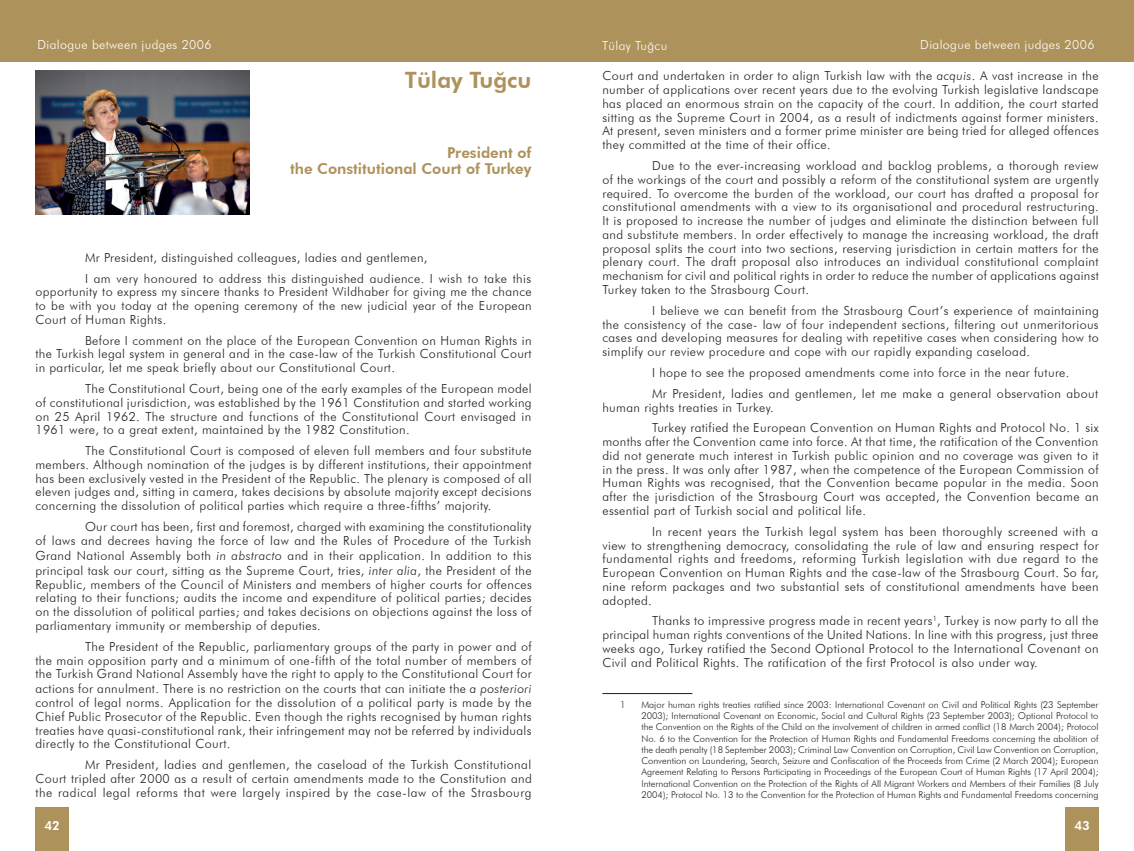
<style>
.page{position:relative;width:1134px;height:851px;background:#fff}
.page>*{position:absolute;margin:0;border:0;box-sizing:border-box;transform-origin:0 0}
.Noms_personnalités{font:800 22.5px "Futura BT";color:#ae925b}
.Titre_personnalités{font:800 15px/16.2px "Futura BT";color:#ae925b;text-align:right}
.Texte{font:300 12.5px/13.8px "Futura BT";letter-spacing:.03em;color:#231f20;text-align:justify}
.Nom_Gauche{font:300 12.5px "Futura BT";letter-spacing:.03em;color:#fff}
.t1{font:800 12.5px "Futura BT";color:#fff}
.Note{font:300 9.38px/11.2px "Futura BT";color:#282526;text-align:justify}
.s1{font-style:italic}
</style>
<div class="page">
<div style="left:35px;top:806px;width:34px;height:44px;background:#ae925b"></div>
<div style="left:1065px;top:806px;width:33px;height:44px;background:#ae925b"></div>
<div style="left:0;top:0;width:1134px;height:61px;background:#ae925b"></div>
<img style="left:36px;top:71px;width:214px;height:143px">
<hr style="left:602px;top:693px;width:90px;height:1px;background:#231f20">
<p class="Nom_Gauche" style="left:37px;top:37px;width:176px">Dialogue between judges 2006</p>
<p class="Nom_Gauche" style="left:920px;top:37px;width:176px">Dialogue between judges 2006</p>
<p class="Noms_personnalités" style="left:405px;top:66px;width:128px">Tülay Tuğcu</p>
<p class="Nom_Gauche" style="left:602px;top:38px;width:67px">Tülay Tuğcu</p>
<p class="Texte" style="left:602px;top:69px;width:498px">Court and undertaken in order to align Turkish law with the <span class="s1">acquis</span>. A vast increase in the number of applications over recent years due to the evolving Turkish legislative landscape has placed an enormous strain on the capacity of the court. In addition, the court started sitting as the Supreme Court in 2004, as a result of indictments against former ministers.<br>At present, seven ministers and a former prime minister are being tried for alleged offences they committed at the time of their office.</p>
<p class="Texte" style="left:602px;top:159px;width:498px;text-indent:50px">Due to the ever-increasing workload and backlog problems, a thorough review of the workings of the court and possibly a reform of the constitutional system are urgently required. To overcome the burden of the workload, our court has drafted a proposal for constitutional amendments with a view to its organisational and procedural restructuring.<br>It is proposed to increase the number of judges and eliminate the distinction between full and substitute members. In order effectively to manage the increasing workload, the draft proposal splits the court into two sections, reserving jurisdiction in certain matters for the plenary court. The draft proposal also introduces an individual constitutional complaint mechanism for civil and political rights in order to reduce the number of applications against Turkey taken to the Strasbourg Court.</p>
<p class="Texte" style="left:602px;top:303px;width:498px;text-indent:50px">I believe we can benefit from the Strasbourg Court’s experience of maintaining the consistency of the case- law of four independent sections, filtering out unmeritorious cases and developing measures for dealing with repetitive cases when considering how to simplify our review procedure and cope with our rapidly expanding caseload.</p>
<p class="Texte" style="left:652px;top:365px;width:419px">I hope to see the proposed amendments come into force in the near future.</p>
<p class="Texte" style="left:602px;top:386px;width:497px;text-indent:50px">Mr President, ladies and gentlemen, let me make a general observation about human rights treaties in Turkey.</p>
<p class="Texte" style="left:602px;top:421px;width:498px;text-indent:50px">Turkey ratified the European Convention on Human Rights and Protocol No. 1 six months after the Convention came into force. At that time, the ratification of the Convention did not generate much interest in Turkish public opinion and no coverage was given to it in the press. It was only after 1987, when the competence of the European Commission of Human Rights was recognised, that the Convention became popular in the media. Soon after the jurisdiction of the Strasbourg Court was accepted, the Convention became an essential part of Turkish social and political life.</p>
<p class="Texte" style="left:602px;top:524px;width:498px;text-indent:50px">In recent years the Turkish legal system has been thoroughly screened with a view to strengthening democracy, consolidating the rule of law and ensuring respect for fundamental rights and freedoms, reforming Turkish legislation with due regard to the European Convention on Human Rights and the case-law of the Strasbourg Court. So far, nine reform packages and two substantial sets of constitutional amendments have been adopted.</p>
<p class="Texte" style="left:602px;top:614px;width:498px;text-indent:50px">Thanks to impressive progress made in recent years<sup>1</sup>, Turkey is now party to all the principal human rights conventions of the United Nations. In line with this progress, just three weeks ago, Turkey ratified the Second Optional Protocol to the International Covenant on Civil and Political Rights. The ratification of the first Protocol is also under way.</p>
<p class="Note" style="left:620px;top:698px;width:7px">1</p>
<p class="Note" style="left:641px;top:698px;width:459px">Major human rights treaties ratified since 2003: International Covenant on Civil and Political Rights (23 September 2003); International Covenant on Economic, Social and Cultural Rights (23 September 2003); Optional Protocol to the Convention on the Rights of the Child on the involvement of children in armed conflict (18 March 2004); Protocol No. 6 to the Convention for the Protection of Human Rights and Fundamental Freedoms concerning the abolition of the death penalty (18 September 2003); Criminal Law Convention on Corruption, Civil Law Convention on Corruption, Convention on Laundering, Search, Seizure and Confiscation of the Proceeds from Crime (2 March 2004); European Agreement Relating to Persons Participating in Proceedings of the European Court of Human Rights (17 April 2004); International Convention on the Protection of the Rights of All Migrant Workers and Members of their Families (8 July 2004); Protocol No. 13 to the Convention for the Protection of Human Rights and Fundamental Freedoms concerning</p>
<p class="Titre_personnalités" style="left:290px;top:144px;width:243px">President of<br>the Constitutional Court of Turkey</p>
<p class="Texte" style="left:85px;top:250px;width:344px">Mr President, distinguished colleagues, ladies and gentlemen,</p>
<p class="Texte" style="left:35px;top:271px;width:498px;text-indent:50px">I am very honoured to address this distinguished audience. I wish to take this opportunity to express my sincere thanks to President Wildhaber for giving me the chance to be with you today at the opening ceremony of the new judicial year of the European Court of Human Rights.</p>
<p class="Texte" style="left:35px;top:333px;width:498px;text-indent:50px">Before I comment on the place of the European Convention on Human Rights in the Turkish legal system in general and in the case-law of the Turkish Constitutional Court in particular, let me speak briefly about our Constitutional Court.</p>
<p class="Texte" style="left:35px;top:381px;width:498px;text-indent:50px">The Constitutional Court, being one of the early examples of the European model of constitutional jurisdiction, was established by the 1961 Constitution and started working on 25 April 1962. The structure and functions of the Constitutional Court envisaged in 1961 were, to a great extent, maintained by the 1982 Constitution.</p>
<p class="Texte" style="left:35px;top:443px;width:498px;text-indent:50px">The Constitutional Court is composed of eleven full members and four substitute members. Although nomination of the judges is by different institutions, their appointment has been exclusively vested in the President of the Republic. The plenary is composed of all eleven judges and, sitting in camera, takes decisions by absolute majority except decisions concerning the dissolution of political parties which require a three-fifths’ majority.</p>
<p class="Texte" style="left:35px;top:519px;width:497px;text-align:right">Our court has been, first and foremost, charged with examining the constitutionality<br>of laws and decrees having the force of law and the Rules of Procedure of the Turkish</p>
<p class="Texte" style="left:35px;top:547px;width:498px;line-height:15px">Grand National Assembly both <span class="s1">in abstracto</span> and in their application. In addition to this principal task our court, sitting as the Supreme Court, tries, <span class="s1">inter alia</span>, the President of the</p>
<p class="Texte" style="left:35px;top:577px;width:498px">Republic, members of the Council of Ministers and members of higher courts for offences relating to their functions; audits the income and expenditure of political parties; decides on the dissolution of political parties; and takes decisions on objections against the loss of parliamentary immunity or membership of deputies.</p>
<p class="Texte" style="left:35px;top:639px;width:498px;text-indent:50px">The President of the Republic, parliamentary groups of the party in power and of the main opposition party and a minimum of one-fifth of the total number of members of the Turkish Grand National Assembly have the right to apply to the Constitutional Court for</p>
<p class="Texte" style="left:35px;top:681px;width:498px">actions for annulment. There is no restriction on the courts that can initiate the <span class="s1">a posteriori </span>control of legal norms. Application for the dissolution of a political party is made by the Chief Public Prosecutor of the Republic. Even though the rights recognised by human rights treaties have quasi-constitutional rank, their infringement may not be referred by individuals directly to the Constitutional Court.</p>
<p class="Texte" style="left:35px;top:757px;width:498px;text-indent:50px">Mr President, ladies and gentlemen, the caseload of the Turkish Constitutional Court tripled after 2000 as a result of certain amendments made to the Constitution and the radical legal reforms that were largely inspired by the case-law of the Strasbourg</p>
<p class="t1" style="left:44px;top:818px;width:17px">42</p>
<p class="t1" style="left:1074px;top:818px;width:17px">43</p>
</div>
